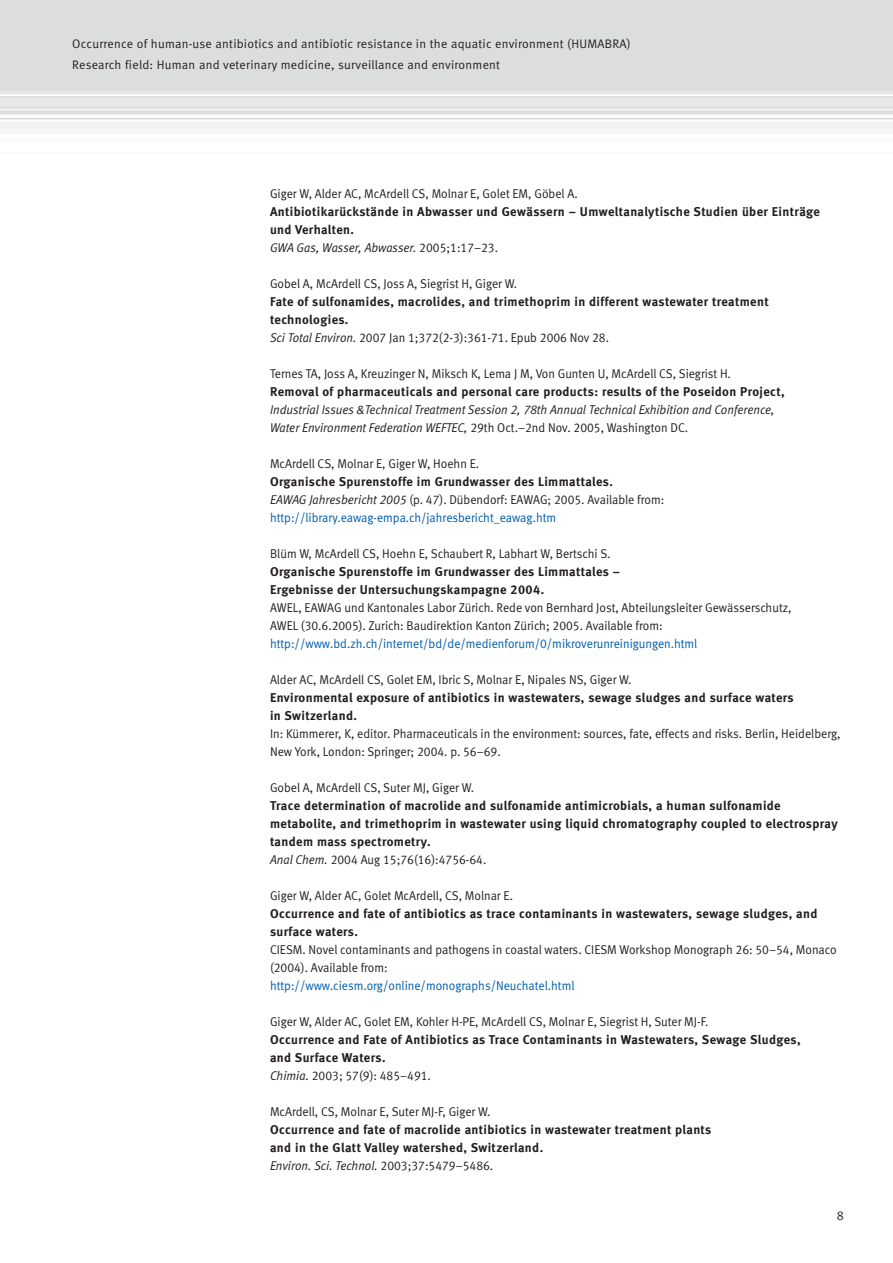
<style>
.page{position:relative;width:893px;height:1263px;background:#fff}
.page>*{position:absolute;margin:0;border:0;box-sizing:border-box;transform-origin:0 0}
.t1{font:12.75px/18px "Meta Normal LF";color:#231f20;scale:.95 1}
.t2{font:12.75px/18px "Meta Bold LF";letter-spacing:.03em;color:#231f20}
.t3{font:12.75px/18px "Meta Normal LF";color:#015eab;scale:.95 1}
.t4{font:italic 12.75px/18px "Meta Normal LF";color:#231f20;scale:.95 1}
.t5{font:12.3px/20.7px "Meta Normal LF";letter-spacing:.02em;color:#231f20}
.s1{font-style:normal}
.s2{font-style:italic}
.s3{font-style:italic;color:#231f20}
.s4{color:#231f20}
</style>
<div class="page">
<div style="left:0;top:0;width:893px;height:156px;background:#dcdddf"></div>
<img style="left:0;top:94px;width:893px;height:62px">
<p class="t5" style="left:72px;top:33px;width:560px">Occurrence of human-use antibiotics and antibiotic resistance in the aquatic environment (HUMABRA)<br>Research field: Human and veterinary medicine, surveillance and environment</p>
<p class="t1" style="left:270px;top:184px;width:325px">Giger W, Alder AC, McArdell CS, Molnar E, Golet EM, Göbel A.</p>
<p class="t2" style="left:270px;top:202px;width:551px">Antibiotikarückstände in Abwasser und Gewässern – Umweltanalytische Studien über Einträge und Verhalten.</p>
<p class="t4" style="left:270px;top:238px;width:242px">GWA Gas, Wasser, Abwasser. <span class="s1">2005 ;1 :1 7–23.</span></p>
<p class="t1" style="left:270px;top:274px;width:261px">Gobel A, McArdell CS, Joss A, Siegrist H, Giger W.</p>
<p class="t2" style="left:270px;top:292px;width:500px">Fate of sulfonamides, macrolides, and trimethoprim in different wastewater treatment technologies.</p>
<p class="t1" style="left:270px;top:328px;width:358px"><span class="s2">Sci Total Environ.</span> 2007 Jan 1 ;372(2-3):361 -71 . Epub 2006 Nov 28.</p>
<p class="t1" style="left:270px;top:364px;width:487px">Ternes TA, Joss A, Kreuzinger N, Miksch K, Lema J M, Von Gunten U, McArdell CS, Siegrist H.</p>
<p class="t2" style="left:270px;top:382px;width:516px">Removal of pharmaceuticals and personal care products: results of the Poseidon Project,</p>
<p class="t4" style="left:270px;top:400px;width:533px">Industrial Issues &amp;Technical Treatment Session 2, 78th Annual Technical Exhibition and Conference,<br>Water Environment Federation WEFTEC, <span class="s1">29th Oct.–2nd Nov. 2005 , Washington DC.</span></p>
<p class="t1" style="left:270px;top:454px;width:222px">McArdell CS, Molnar E, Giger W, Hoehn E.</p>
<p class="t2" style="left:270px;top:472px;width:344px">Organische Spurenstoffe im Grundwasser des Limmattales.</p>
<p class="t3" style="left:270px;top:490px;width:417px"><span class="s3">EAWAG Jahresbericht 2005</span> <span class="s4">(p. 47). Dübendorf: EAWAG; 2005 . Available from: </span>http://library.eawag-empa.ch/jahresbericht_eawag.htm</p>
<p class="t1" style="left:270px;top:544px;width:360px">Blüm W, McArdell CS, Hoehn E, Schaubert R, Labhart W, Bertschi S.</p>
<p class="t2" style="left:270px;top:562px;width:351px">Organische Spurenstoffe im Grundwasser des Limmattales –<br>Ergebnisse der Untersuchungskampagne 2004.</p>
<p class="t1" style="left:270px;top:598px;width:550px">AWEL, EAWAG und Kantonales Labor Zürich. Rede von Bernhard Jost, Abteilungsleiter Gewässerschutz,<br>AWEL (30.6.2005). Zurich: Baudirektion Kanton Zürich; 2005 . Available from:</p>
<p class="t3" style="left:270px;top:634px;width:451px">http://www.bd.zh.ch/internet/bd/de/medienforum/0/mikroverunreinigungen.html</p>
<p class="t1" style="left:270px;top:670px;width:382px">Alder AC, McArdell CS, Golet EM, Ibric S, Molnar E, Nipales NS, Giger W.</p>
<p class="t2" style="left:270px;top:688px;width:525px">Environmental exposure of antibiotics in wastewaters, sewage sludges and surface waters in Switzerland.</p>
<p class="t1" style="left:270px;top:724px;width:602px">In: Kümmerer, K, editor. Pharmaceuticals in the environment: sources, fate, effects and risks. Berlin, Heidelberg,<br>New York, London: Springer; 2004. p. 56–69.</p>
<p class="t1" style="left:270px;top:778px;width:216px">Gobel A, McArdell CS, Suter MJ, Giger W.</p>
<p class="t2" style="left:270px;top:796px;width:569px">Trace determination of macrolide and sulfonamide antimicrobials, a human sulfonamide metabolite, and trimethoprim in wastewater using liquid chromatography coupled to electrospray tandem mass spectrometry.</p>
<p class="t1" style="left:270px;top:850px;width:229px"><span class="s2">Anal Chem.</span> 2004 Aug 15 ;76(1 6):475 6-64.</p>
<p class="t1" style="left:270px;top:886px;width:257px">Giger W, Alder AC, Golet McArdell, CS, Molnar E.</p>
<p class="t2" style="left:270px;top:904px;width:549px">Occurrence and fate of antibiotics as trace contaminants in wastewaters, sewage sludges, and surface waters.</p>
<p class="t1" style="left:270px;top:940px;width:598px">CIESM. Novel contaminants and pathogens in coastal waters. CIESM Workshop Monograph 26: 50–54, Monaco (2004). Available from:</p>
<p class="t3" style="left:270px;top:976px;width:322px">http://www.ciesm.org/online/monographs/Neuchatel.html</p>
<p class="t1" style="left:270px;top:1012px;width:463px">Giger W, Alder AC, Golet EM, Kohler H-PE, McArdell CS, Molnar E, Siegrist H, Suter MJ-F.</p>
<p class="t2" style="left:270px;top:1030px;width:532px">Occurrence and Fate of Antibiotics as Trace Contaminants in Wastewaters, Sewage Sludges, and Surface Waters.</p>
<p class="t1" style="left:270px;top:1066px;width:171px"><span class="s2">Chimia.</span> 2003; 5 7(9): 485 –491 .</p>
<p class="t1" style="left:270px;top:1102px;width:233px">McArdell, CS, Molnar E, Suter MJ-F, Giger W.</p>
<p class="t2" style="left:270px;top:1120px;width:443px">Occurrence and fate of macrolide antibiotics in wastewater treatment plants and in the Glatt Valley watershed, Switzerland.</p>
<p class="t4" style="left:270px;top:1156px;width:237px">Environ. Sci. Technol. <span class="s1">2003;37:5 479–5 486.</span></p>
</div>
